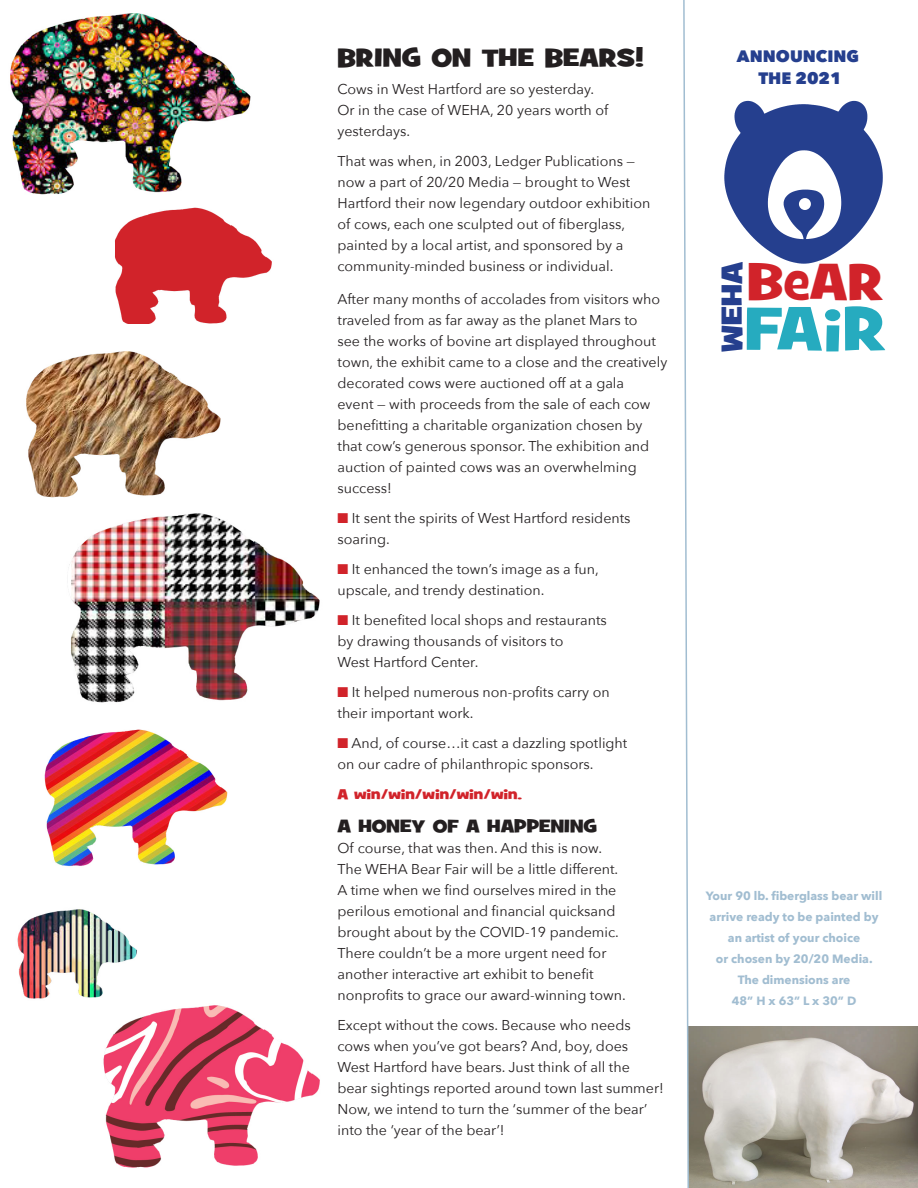
<style>
.page{position:relative;width:918px;height:1188px;background:#fff}
.page>*{position:absolute;margin:0;border:0;box-sizing:border-box;transform-origin:0 0}
.t1{font:60.3px "Grilled Cheese BTN Wide";color:#26abbf}
.t2{font:49.8px "Grilled Cheese BTN Wide";color:#d1232a}
.t3{font:700 29.25px "Grilled Cheese BTN Wide";color:#253f8e}
.bold_intro_copy{font:700 25.5px "Grilled Cheese BTN Wide";color:#231f20}
.bold_intro_copy-2{font:700 18px "Grilled Cheese BTN Wide";color:#231f20}
.body_copy{font:800 16.5px "Avenir Next";color:#253f8e}
.body_copy-2{font:14.25px/21px "Avenir Next";color:#231f20}
.bold_intro_copy-3{font:14.25px/21px "Avenir Next";color:#231f20}
.bold_intro_copy-4{font:700 14.25px "Grilled Cheese BTN Wide";color:#d1232a}
.body_copy-3{font:700 12px/21px "Avenir Next";color:#a1bdd1;text-align:center}
.s1{font-size:27px}
.s2{color:#d1232a}
.s3{font-style:inherit}
</style>
<div class="page">
<img style="left:115px;top:207px;width:157px;height:117px">
<img style="left:10px;top:13px;width:241px;height:182px">
<img style="left:26px;top:351px;width:195px;height:147px">
<img style="left:17px;top:909px;width:120px;height:90px">
<img style="left:68px;top:513px;width:252px;height:190px">
<img style="left:44px;top:729px;width:184px;height:138px">
<img style="left:103px;top:1005px;width:217px;height:163px">
<img style="left:690px;top:1027px;width:228px;height:161px">
<svg style="left:683px;top:0;width:7px;height:1188px"></svg>
<img style="left:724px;top:100px;width:158px;height:163px">
<div style="left:799px;top:198px;width:12px;height:12px;background:#fff;border-radius:50%"></div>
<p class="bold_intro_copy" style="left:338px;top:40px;width:308px">BRING ON THE BEARS<span class="s1">!</span></p>
<p class="bold_intro_copy-3" style="left:338px;top:78px;width:272px">Cows in West Hartford are so yesterday.<br>Or in the case of WEHA, 20 years worth of yesterdays.</p>
<p class="body_copy-2" style="left:338px;top:150px;width:314px">That was when, in 2003, Ledger Publications — now a part of 20/20 Media — brought to West Hartford their now legendary outdoor exhibition of cows, each one sculpted out of fiberglass, painted by a local artist, and sponsored by a community-minded business or individual.</p>
<p class="body_copy-2" style="left:338px;top:288px;width:331px">After many months of accolades from visitors who traveled from as far away as the planet Mars to<br>see the works of bovine art displayed throughout town, the exhibit came to a close and the creatively decorated cows were auctioned off at a gala<br>event — with proceeds from the sale of each cow benefitting a charitable organization chosen by that cow’s generous sponsor. The exhibition and auction of painted cows was an overwhelming success!</p>
<p class="body_copy-2" style="left:338px;top:507px;width:295px"><span class="s2">■</span> It sent the spirits of West Hartford residents soaring.</p>
<p class="body_copy-2" style="left:338px;top:558px;width:263px"><span class="s2">■</span> It enhanced the town’s image as a fun, upscale, and trendy destination.</p>
<p class="body_copy-2" style="left:338px;top:609px;width:271px"><span class="s2">■</span> It benefited local shops and restaurants by drawing thousands of visitors to<br>West Hartford Center.</p>
<p class="body_copy-2" style="left:338px;top:681px;width:274px"><span class="s2">■</span> It helped numerous non-profits carry on</p>
<p class="body_copy-2" style="left:338px;top:702px;width:138px">their important work.</p>
<p class="body_copy-2" style="left:338px;top:732px;width:291px"><span class="s2">■</span> And, of course…it cast a dazzling spotlight on our cadre of philanthropic sponsors.</p>
<p class="bold_intro_copy-4" style="left:338px;top:785px;width:186px">A win/win/win/win/win.</p>
<p class="bold_intro_copy-2" style="left:338px;top:814px;width:261px">A HONEY OF A HAPPENING</p>
<p class="body_copy-2" style="left:338px;top:837px;width:283px">Of course, that was then. And this is now.<br>The WEHA Bear Fair will be a little different.<br>A time when we find ourselves mired in the perilous emotional and financial quicksand brought about by the COVID-19 pandemic.<br>There couldn’t be a more urgent need for</p>
<p class="body_copy-2" style="left:338px;top:963px;width:290px">another interactive art exhibit to benefit nonprofits to grace our award-winning town.</p>
<p class="body_copy-2" style="left:338px;top:1014px;width:328px">Except without the cows. Because who needs cows when you’ve got bears? And, boy, does West Hartford have bears. Just think of all the<br>bear sightings reported around town last summer!<br>Now, we intend to turn the ‘summer of the bear’ into the ‘year of the bear’!</p>
<p class="body_copy" style="left:737px;top:46px;width:124px">ANNOUNCING</p>
<p class="body_copy" style="left:758px;top:68px;width:85px">THE 2021</p>
<p class="t3" style="left:713px;top:352px;width:91px;rotate:-90deg">WEHA</p>
<p class="t2" style="left:747px;top:249px;width:138px">B<span class="s3">e</span>AR</p>
<p class="t1" style="left:745px;top:289px;width:143px">FA<span class="s3">i</span>R</p>
<p class="body_copy-3" style="left:706px;top:885px;width:178px">Your 90 lb. fiberglass bear will arrive ready to be painted by an artist of your choice</p>
<p class="body_copy-3" style="left:716px;top:948px;width:158px">or chosen by 20/20 Media.</p>
<p class="body_copy-3" style="left:738px;top:969px;width:114px">The dimensions are</p>
<p class="body_copy-3" style="left:732px;top:990px;width:126px">48” H x 63” L x 30” D</p>
</div>
